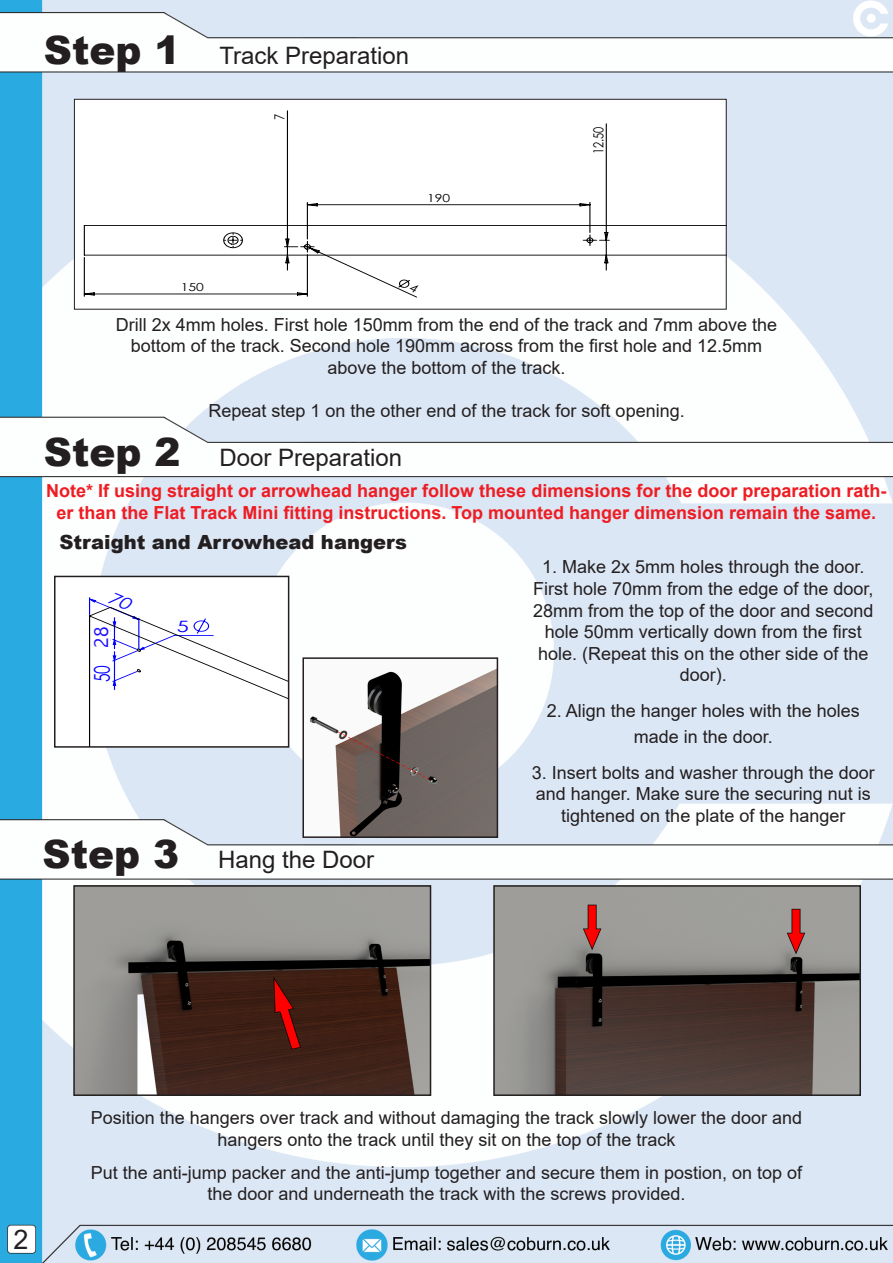
<style>
.page{position:relative;width:893px;height:1263px;background:#fff}
.page>*{position:absolute;margin:0;border:0;box-sizing:border-box;transform-origin:0 0}
.t1{font:27px "Arial";color:#231f20}
.t2{font:24px "Arial";color:#231f20}
.t3{font:21.75px "Century Gothic";color:#00f;scale:.72 1}
.t4{font:900 19.5px "Arial";color:#231f20}
.t5{font:19.5px "Gadugi";color:#1d0fff}
.t6{font:18px/21.6px "Arial";color:#231f20;text-align:center}
.t7{font:700 18px/21.6px "Arial";color:#ee1d23;text-align:center}
.t8{font:15.6px "Century Gothic";color:#00f;scale:1.39 1}
.t9{font:13.95px "Century Gothic";color:#000;scale:.8 1}
.t10{font:11.1px "Century Gothic";color:#000;scale:1.26 1}
.s1{font-weight:900;font-size:39px}
</style>
<div class="page">
<img style="left:0;top:0;width:893px;height:1263px">
<div style="left:74px;top:99px;width:652px;height:210px;background:#fff"></div>
<svg style="left:872px;top:237px;width:5px;height:6px"></svg>
<svg style="left:892px;top:237px;width:1px;height:13px"></svg>
<div style="left:74px;top:99px;width:653px;height:211px;border:1px solid #231f20"></div>
<div style="left:55px;top:576px;width:234px;height:171px;background:#fff"></div>
<div style="left:54px;top:576px;width:235px;height:172px;border:2px solid #231f20"></div>
<img style="left:305px;top:660px;width:190px;height:175px">
<div style="left:302px;top:657px;width:196px;height:181px;border:2px solid #231f20"></div>
<img style="left:496px;top:888px;width:362px;height:205px">
<div style="left:493px;top:885px;width:368px;height:211px;border:2px solid #231f20"></div>
<img style="left:76px;top:888px;width:352px;height:205px">
<div style="left:73px;top:885px;width:358px;height:211px;border:2px solid #231f20"></div>
<svg style="left:84px;top:110px;width:642px;height:188px"></svg>
<svg style="left:89px;top:593px;width:200px;height:154px"></svg>
<p class="t2" style="left:44px;top:39px;width:367px"><span class="s1">Step 1</span> Track Preparation</p>
<p class="t10" style="left:181px;top:280px;width:20px">150</p>
<p class="t9" style="left:270px;top:120px;width:9px;rotate:-90deg">7</p>
<p class="t10" style="left:427px;top:191px;width:20px">190</p>
<p class="t9" style="left:589px;top:154px;width:36px;rotate:-90deg">12.50</p>
<p class="t6" style="left:116px;top:314px;width:663px">Drill 2x 4mm holes. First hole 150mm from the end of the track and 7mm above the bottom of the track. Second hole 190mm across from the first hole and 12.5mm above the bottom of the track.</p>
<p class="t6" style="left:208px;top:400px;width:478px">Repeat step 1 on the other end of the track for soft opening.</p>
<p class="t2" style="left:44px;top:441px;width:360px"><span class="s1">Step 2</span> Door Preparation</p>
<p class="t7" style="left:46px;top:480px;width:842px">Note* If using straight or arrowhead hanger follow these dimensions for the door preparation rath&shy;er than the Flat Track Mini fitting instructions. Top mounted hanger dimension remain the same.</p>
<p class="t4" style="left:60px;top:528px;width:349px">Straight and Arrowhead hangers</p>
<p class="t3" style="left:87px;top:682px;width:79px;rotate:-90deg">50 30</p>
<p class="t5" style="left:89px;top:648px;width:23px;rotate:-90deg">28</p>
<p class="t8" style="left:177px;top:615px;width:10px">5</p>
<p class="t2" style="left:43px;top:843px;width:333px"><span class="s1">Step 3</span> Hang the Door</p>
<p class="t6" style="left:533px;top:556px;width:342px">1. Make 2x 5mm holes through the door.<br>First hole 70mm from the edge of the door, 28mm from the top of the door and second hole 50mm vertically down from the first hole. (Repeat this on the other side of the door).</p>
<p class="t6" style="left:547px;top:698px;width:315px;line-height:25.2px">2. Align the hanger holes with the holes made in the door.</p>
<p class="t6" style="left:532px;top:761px;width:345px">3. Insert bolts and washer through the door and hanger. Make sure the securing nut is tightened on the plate of the hanger</p>
<p class="t1" style="left:13px;top:1221px;width:17px">2</p>
<p class="t6" style="left:91px;top:1107px;width:713px">Position the hangers over track and without damaging the track slowly lower the door and hangers onto the track until they sit on the top of the track</p>
<p class="t6" style="left:91px;top:1161px;width:713px">Put the anti-jump packer and the anti-jump together and secure them in postion, on top of the door and underneath the track with the screws provided.</p>
</div>
